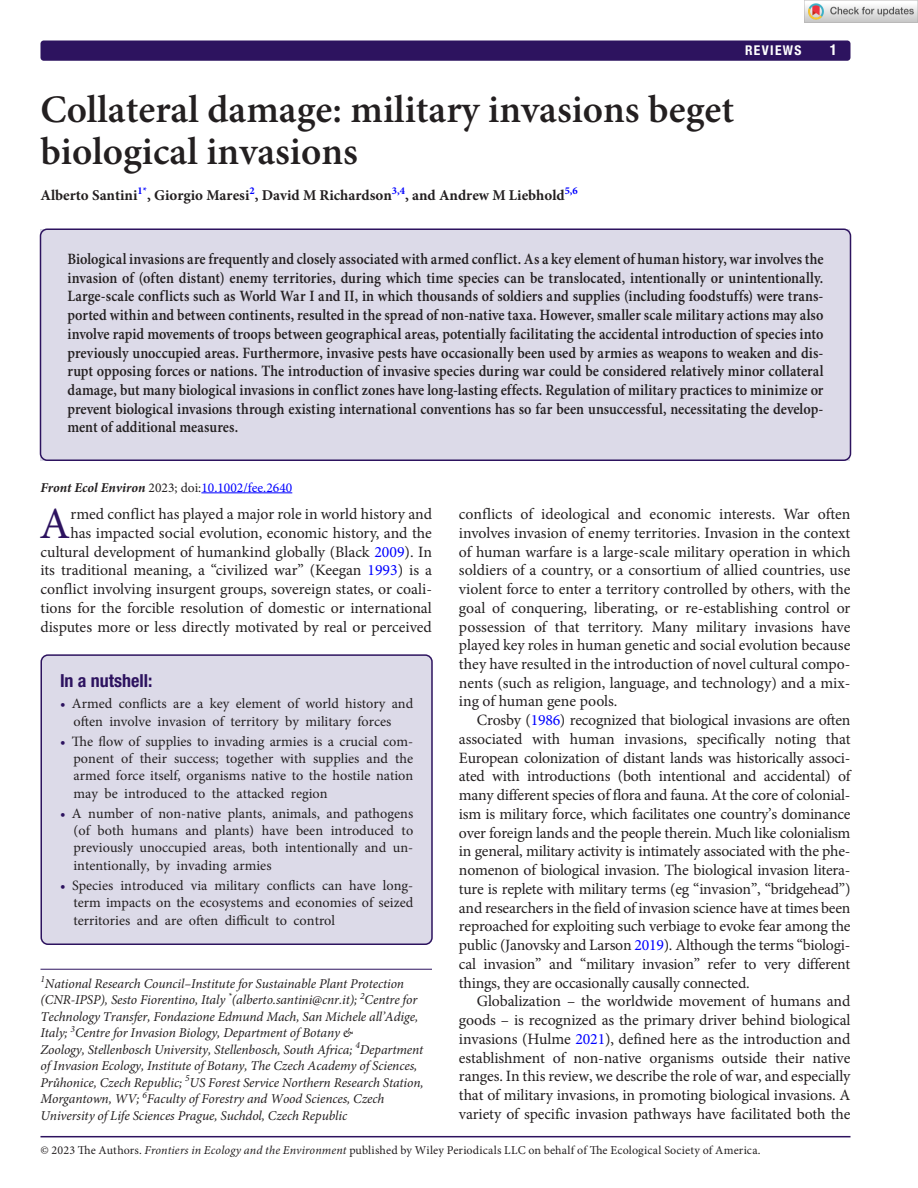
<style>
.page{position:relative;width:918px;height:1188px;background:#fff}
.page>*{position:absolute;margin:0;border:0;box-sizing:border-box;transform-origin:0 0}
.t1{font:44.55px "Minion Pro";color:#2d135f}
.t2{font:600 39px/42px "Minion Pro";color:#231f20}
.t3{font:700 condensed 18px "Helvetica Neue LT Std";color:#2d135f}
.t4{font:15.75px/18.8px "Minion Pro";letter-spacing:-.005em;color:#231f20;text-align:justify}
.t5{font:600 15.75px/18.8px "Minion Pro";color:#231f20;text-align:justify;scale:.9 1}
.t6{font:700 15px "Minion Pro";color:#231f20}
.t7{font:700 condensed 15px "Helvetica Neue LT Std";color:#fff}
.t8{font:14.25px/17.2px "Minion Pro";color:#231f20;text-align:justify}
.t9{font:italic 13.5px/16.5px "Minion Pro";letter-spacing:-.01em;color:#231f20}
.t10{font:italic 700 13.5px "Minion Pro";color:#231f20}
.t11{font:700 condensed 13.5px "Helvetica Neue LT Std";letter-spacing:.1em;color:#fff}
.t12{font:12px "Minion Pro";letter-spacing:.015em;color:#231f20}
.s1{font-weight:400;font-style:normal}
.s2{font-weight:400;font-style:normal;color:#00f}
.s3{color:#00f}
.s4{color:#2d135f}
.s5{font-style:italic}
</style>
<div class="page">
<div style="left:40px;top:40px;width:811px;height:21px;background:#2d135f;border-radius:3px"></div>
<hr style="left:40px;top:1136px;width:810px;height:1px;background:#2d135f">
<div style="left:40px;top:229px;width:810px;height:231px;background:#dcdae8"></div>
<div style="left:40px;top:228px;width:811px;height:233px;border:2px solid #2d135f;border-radius:7px"></div>
<hr style="left:201px;top:493px;width:91px;height:1px;background:#00f">
<hr style="left:40px;top:969px;width:392px;height:1px;background:#2d135f">
<div style="left:41px;top:655px;width:391px;height:289px;background:#dcdae8;border-radius:7px"></div>
<div style="left:40px;top:654px;width:393px;height:291px;border:2px solid #2d135f;border-radius:7px"></div>
<img style="left:804px;top:0;width:114px;height:22px">
<p class="t11" style="left:745px;top:42px;width:58px">REVIEWS</p>
<p class="t7" style="left:830px;top:41px;width:9px">1</p>
<h2 class="t2" style="left:40px;top:90px;width:695px">Collateral damage: military invasions beget biological invasions</h2>
<p class="t6" style="left:40px;top:185px;width:539px">Alberto Santini<sup>1*</sup>, Giorgio Maresi<sup>2</sup>, David M Richardson<sup>3,4</sup>, and Andrew M Liebhold<sup>5,6</sup></p>
<p class="t5" style="left:68px;top:250px;width:842px">Biological invasions are frequently and closely associated with armed conflict. As a key element of human history, war involves the invasion of (often distant) enemy territories, during which time species can be translocated, intentionally or unintentionally.<br>Large-scale conflicts such as World War I and II, in which thousands of soldiers and supplies (including foodstuffs) were trans&shy;ported within and between continents, resulted in the spread of non-native taxa. However, smaller scale military actions may also involve rapid movements of troops between geographical areas, potentially facilitating the accidental introduction of species into previously unoccupied areas. Furthermore, invasive pests have occasionally been used by armies as weapons to weaken and dis&shy;rupt opposing forces or nations. The introduction of invasive species during war could be considered relatively minor collateral damage, but many biological invasions in conflict zones have long-lasting effects. Regulation of military practices to minimize or prevent biological invasions through existing international conventions has so far been unsuccessful, necessitating the develop&shy;ment of additional measures.</p>
<p class="t10" style="left:40px;top:478px;width:253px">Front Ecol Environ <span class="s1">2023; doi:</span><span class="s2">10.1002/fee.2640</span></p>
<h1 class="t1" style="left:40px;top:494px;width:32px">A</h1>
<p class="t4" style="left:40px;top:505px;width:393px;text-align:right">rmed conflict has played a major role in world history and<br>has impacted social evolution, economic history, and the cultural development of humankind globally (Black <span class="s3">2009</span>). In its traditional meaning, a “civilized war” (Keegan <span class="s3">1993</span>) is a conflict involving insurgent groups, sovereign states, or coali&shy;tions for the forcible resolution of domestic or international disputes more or less directly motivated by real or perceived</p>
<p class="t4" style="left:459px;top:505px;width:393px">conflicts of ideological and economic interests. War often involves invasion of enemy territories. Invasion in the context of human warfare is a large-scale military operation in which soldiers of a country, or a consortium of allied countries, use violent force to enter a territory controlled by others, with the goal of conquering, liberating, or re-establishing control or possession of that territory. Many military invasions have played key roles in human genetic and social evolution because they have resulted in the introduction of novel cultural compo&shy;nents (such as religion, language, and technology) and a mix&shy;ing of human gene pools.</p>
<p class="t4" style="left:459px;top:711px;width:393px;text-indent:18px">Crosby (<span class="s3">1986</span>) recognized that biological invasions are often associated with human invasions, specifically noting that European colonization of distant lands was historically associ&shy;ated with introductions (both intentional and accidental) of many different species of flora and fauna. At the core of colonial&shy;ism is military force, which facilitates one country’s dominance over foreign lands and the people therein. Much like colonialism in general, military activity is intimately associated with the phe&shy;nomenon of biological invasion. The biological invasion litera&shy;ture is replete with military terms (eg “invasion”, “bridgehead”) and researchers in the field of invasion science have at times been reproached for exploiting such verbiage to evoke fear among the public (Janovsky and Larson <span class="s3">2019</span>). Although the terms “biologi&shy;cal invasion” and “military invasion” refer to very different things, they are occasionally causally connected.</p>
<p class="t4" style="left:459px;top:992px;width:393px;text-indent:18px">Globalization – the worldwide movement of humans and goods – is recognized as the primary driver behind biological invasions (Hulme <span class="s3">2021</span>), defined here as the introduction and establishment of non-native organisms outside their native ranges. In this review, we describe the role of war, and especially that of military invasions, in promoting biological invasions. A variety of specific invasion pathways have facilitated both the</p>
<p class="t3" style="left:60px;top:669px;width:94px">In a nutshell:</p>
<p class="t8" style="left:60px;top:695px;width:355px;text-align:center"><span class="s4">•</span> Armed conflicts are a key element of world history and often involve invasion of territory by military forces</p>
<p class="t8" style="left:73px;top:733px;width:341px;text-indent:-13px"><span class="s4">•</span> The flow of supplies to invading armies is a crucial com&shy;ponent of their success; together with supplies and the armed force itself, organisms native to the hostile nation may be introduced to the attacked region</p>
<p class="t8" style="left:74px;top:805px;width:341px;text-indent:-14px"><span class="s4">•</span> A number of non-native plants, animals, and pathogens (of both humans and plants) have been introduced to previously unoccupied areas, both intentionally and un&shy;intentionally, by invading armies</p>
<p class="t8" style="left:74px;top:877px;width:341px;text-indent:-13px"><span class="s4">•</span> Species introduced via military conflicts can have long&shy;term impacts on the ecosystems and economies of seized territories and are often difficult to control</p>
<p class="t9" style="left:40px;top:975px;width:385px"><sup>1</sup>National Research Council–Institute for Sustainable Plant Protection (CNR-IPSP), Sesto Fiorentino, Italy <sup>*</sup>(alberto.santini@cnr.it); <sup>2</sup>Centre for Technology Transfer, Fondazione Edmund Mach, San Michele all’Adige, Italy; <sup>3</sup>Centre for Invasion Biology, Department of Botany &amp;<br>Zoology, Stellenbosch University, Stellenbosch, South Africa; <sup>4</sup>Department of Invasion Ecology, Institute of Botany, The Czech Academy of Sciences, Průhonice, Czech Republic; <sup>5</sup>US Forest Service Northern Research Station, Morgantown, WV; <sup>6</sup>Faculty of Forestry and Wood Sciences, Czech University of Life Sciences Prague, Suchdol, Czech Republic</p>
<p class="t12" style="left:40px;top:1142px;width:722px">© 2023 The Authors. <span class="s5">Frontiers in Ecology and the Environment</span> published by Wiley Periodicals LLC on behalf of The Ecological Society of America.</p>
</div>
